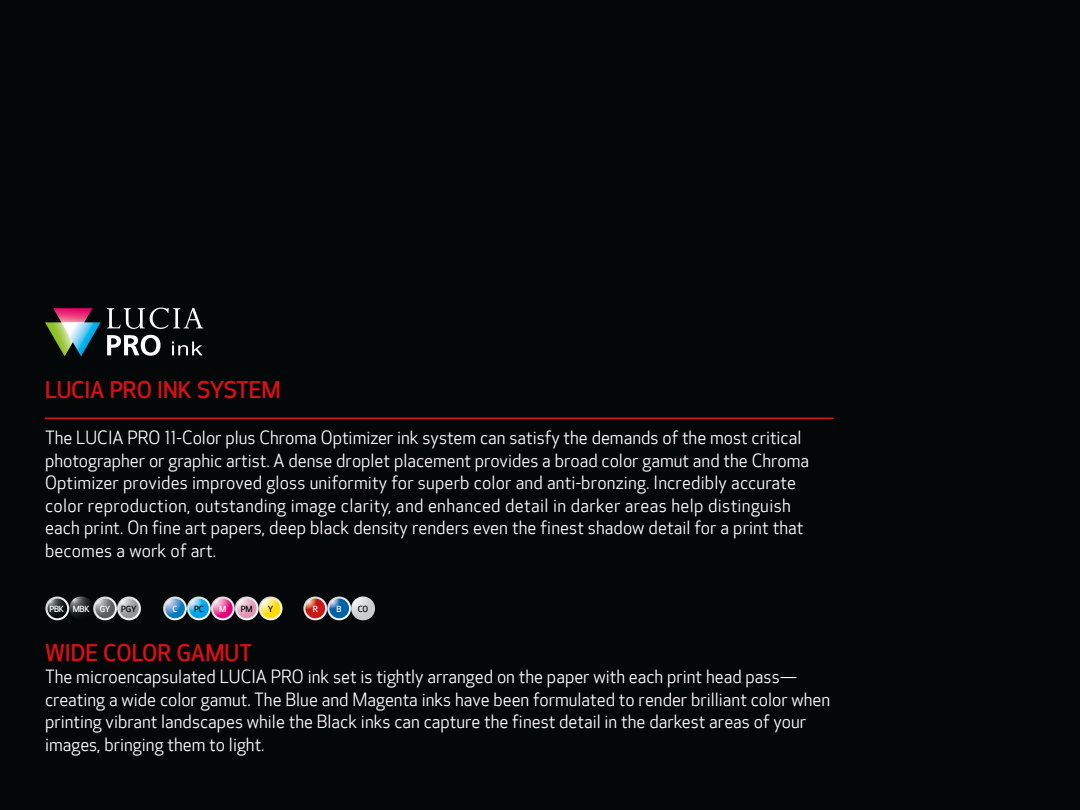
<style>
.page{position:relative;width:1080px;height:810px;background:#030708}
.page>*{position:absolute;margin:0;border:0;box-sizing:border-box;transform-origin:0 0}
.t1{font:500 22.5px "Optic Sans 301";letter-spacing:-.005em;color:#db0f14}
.t2{font:17.5px/22.5px "Optic Sans 201";color:#fff}
.t3{font:500 8.25px "Optic Sans 301";letter-spacing:-.025em;color:#fff}
.t4{font:500 8.25px "Optic Sans 301";letter-spacing:-.025em;color:#030708}
</style>
<div class="page">
<hr style="left:45px;top:417px;width:789px;height:2px;background:#db0f14">
<svg style="left:45px;top:308px;width:56px;height:48px"></svg>
<svg style="left:172px;top:342px;width:30px;height:13px"></svg>
<svg style="left:107px;top:308px;width:96px;height:21px"></svg>
<svg style="left:107px;top:335px;width:54px;height:21px"></svg>
<svg style="left:351px;top:596px;width:24px;height:24px"></svg>
<svg style="left:69px;top:596px;width:24px;height:24px"></svg>
<svg style="left:45px;top:596px;width:24px;height:24px"></svg>
<svg style="left:47px;top:599px;width:20px;height:19px"></svg>
<svg style="left:93px;top:596px;width:24px;height:24px"></svg>
<svg style="left:95px;top:599px;width:20px;height:19px"></svg>
<svg style="left:117px;top:596px;width:24px;height:24px"></svg>
<svg style="left:119px;top:599px;width:20px;height:19px"></svg>
<svg style="left:163px;top:596px;width:24px;height:24px"></svg>
<svg style="left:165px;top:599px;width:20px;height:19px"></svg>
<svg style="left:187px;top:596px;width:24px;height:24px"></svg>
<svg style="left:189px;top:599px;width:20px;height:19px"></svg>
<svg style="left:211px;top:596px;width:24px;height:24px"></svg>
<svg style="left:213px;top:599px;width:20px;height:19px"></svg>
<svg style="left:235px;top:596px;width:24px;height:24px"></svg>
<svg style="left:237px;top:599px;width:20px;height:19px"></svg>
<svg style="left:259px;top:596px;width:24px;height:24px"></svg>
<svg style="left:261px;top:599px;width:20px;height:19px"></svg>
<svg style="left:303px;top:596px;width:24px;height:24px"></svg>
<svg style="left:305px;top:599px;width:20px;height:19px"></svg>
<svg style="left:327px;top:596px;width:24px;height:24px"></svg>
<svg style="left:329px;top:599px;width:20px;height:19px"></svg>
<p class="t1" style="left:45px;top:377px;width:237px">LUCIA PRO INK SYSTEM</p>
<p class="t2" style="left:45px;top:427px;width:766px">The LUCIA PRO 11-Color plus Chroma Optimizer ink system can satisfy the demands of the most critical photographer or graphic artist. A dense droplet placement provides a broad color gamut and the Chroma Optimizer provides improved gloss uniformity for superb color and anti-bronzing. Incredibly accurate color reproduction, outstanding image clarity, and enhanced detail in darker areas help distinguish each print. On fine art papers, deep black density renders even the finest shadow detail for a print that becomes a work of art.</p>
<p class="t3" style="left:50px;top:604px;width:62px">PBK MBK GY</p>
<p class="t4" style="left:121px;top:604px;width:17px">PGY</p>
<p class="t3" style="left:173px;top:604px;width:6px">C</p>
<p class="t4" style="left:194px;top:604px;width:11px">PC</p>
<p class="t4" style="left:241px;top:604px;width:13px">PM</p>
<p class="t3" style="left:219px;top:604px;width:9px">M</p>
<p class="t4" style="left:268px;top:604px;width:7px">Y</p>
<p class="t3" style="left:313px;top:604px;width:7px">R</p>
<p class="t3" style="left:337px;top:604px;width:7px">B</p>
<p class="t4" style="left:358px;top:604px;width:12px">CO</p>
<p class="t1" style="left:45px;top:640px;width:208px">WIDE COLOR GAMUT</p>
<p class="t2" style="left:45px;top:666px;width:787px">The microencapsulated LUCIA PRO ink set is tightly arranged on the paper with each print head pass— creating a wide color gamut. The Blue and Magenta inks have been formulated to render brilliant color when printing vibrant landscapes while the Black inks can capture the finest detail in the darkest areas of your images, bringing them to light.</p>
</div>
